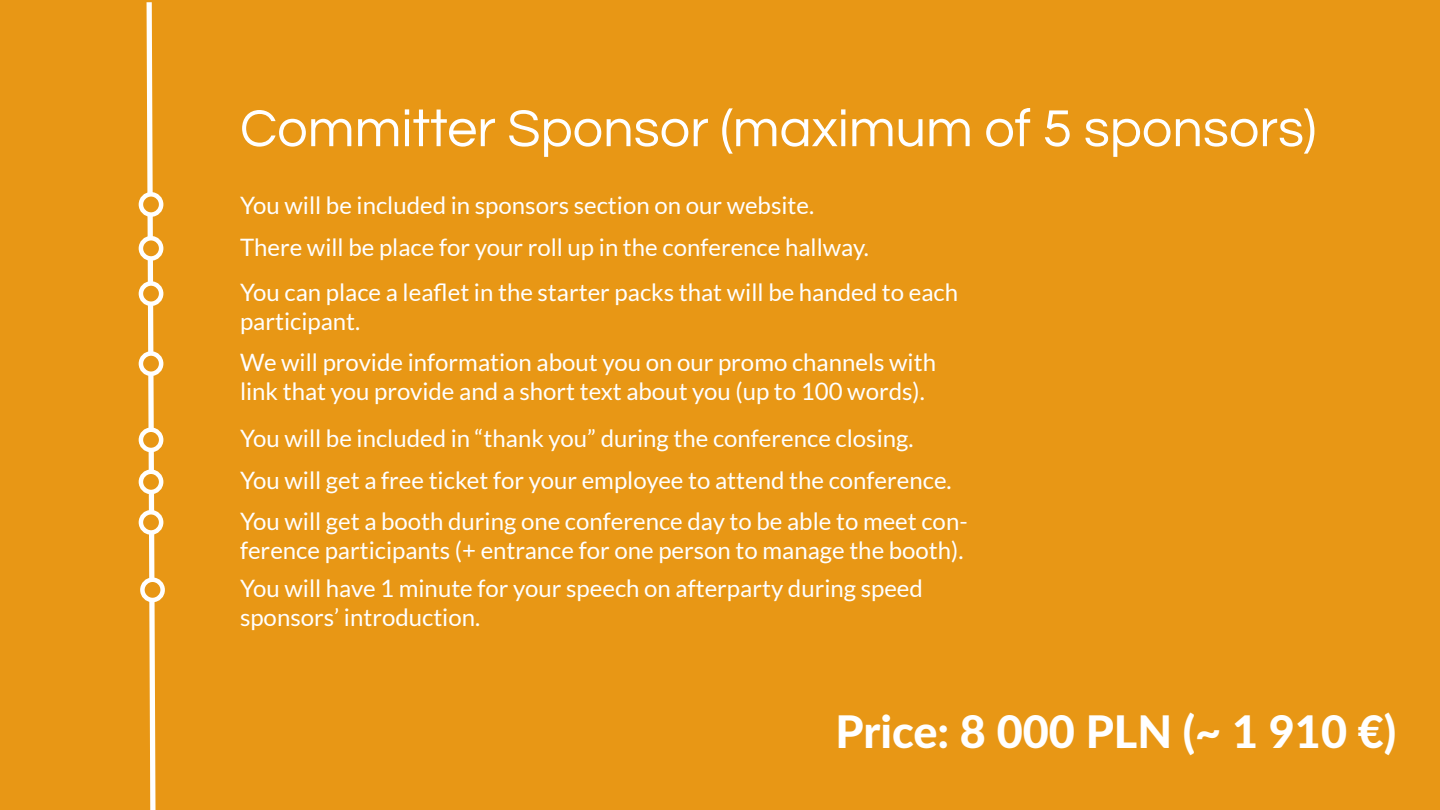
<style>
.page{position:relative;width:1440px;height:810px;background:#e89715}
.page>*{position:absolute;margin:0;border:0;box-sizing:border-box;transform-origin:0 0}
.t1{font:54px "Questrial";color:#fff}
.t2{font:800 45px "Lato";color:#fff}
.t3{font:24px/28.8px "Lato";color:#fff}
</style>
<div class="page">
<svg style="left:144px;top:2px;width:14px;height:808px"></svg>
<svg style="left:141px;top:194px;width:20px;height:21px"></svg>
<div style="left:139px;top:192px;width:24px;height:25px;border:4px solid #fff;border-radius:50%"></div>
<svg style="left:141px;top:238px;width:20px;height:20px"></svg>
<div style="left:139px;top:236px;width:24px;height:25px;border:4px solid #fff;border-radius:50%"></div>
<svg style="left:141px;top:284px;width:20px;height:20px"></svg>
<div style="left:139px;top:281px;width:24px;height:25px;border:4px solid #fff;border-radius:50%"></div>
<svg style="left:141px;top:354px;width:20px;height:20px"></svg>
<div style="left:139px;top:351px;width:24px;height:25px;border:4px solid #fff;border-radius:50%"></div>
<div style="left:141px;top:430px;width:20px;height:20px;background:#e89715;border-radius:50%"></div>
<div style="left:139px;top:428px;width:24px;height:24px;border:4px solid #fff;border-radius:50%"></div>
<div style="left:141px;top:472px;width:20px;height:20px;background:#e89715;border-radius:50%"></div>
<div style="left:139px;top:470px;width:24px;height:24px;border:4px solid #fff;border-radius:50%"></div>
<svg style="left:141px;top:512px;width:20px;height:20px"></svg>
<div style="left:139px;top:510px;width:24px;height:25px;border:4px solid #fff;border-radius:50%"></div>
<svg style="left:142px;top:580px;width:21px;height:20px"></svg>
<div style="left:140px;top:578px;width:25px;height:24px;border:4px solid #fff;border-radius:50%"></div>
<h1 class="t1" style="left:240px;top:102px;width:1078px">Committer Sponsor (maximum of 5 sponsors)</h1>
<p class="t3" style="left:240px;top:184px;width:630px;line-height:42.3px">You will be included in sponsors section on our website.<br>There will be place for your roll up in the conference hallway.</p>
<p class="t3" style="left:240px;top:278px;width:720px">You can place a leaflet in the starter packs that will be handed to each participant.</p>
<p class="t3" style="left:240px;top:348px;width:698px">We will provide information about you on our promo channels with link that you provide and a short text about you (up to 100 words).</p>
<p class="t3" style="left:240px;top:424px;width:675px">You will be included in “thank you” during the conference closing.</p>
<p class="t3" style="left:240px;top:460px;width:729px;line-height:40.5px">You will get a free ticket for your employee to attend the conference.<br>You will get a booth during one conference day to be able to meet con-</p>
<p class="t3" style="left:240px;top:531px;width:725px;line-height:38.7px">ference participants (+ entrance for one person to manage the booth).<br>You will have 1 minute for your speech on afterparty during speed</p>
<p class="t3" style="left:240px;top:603px;width:242px">sponsors’ introduction.</p>
<h2 class="t2" style="left:836px;top:698px;width:562px">Price: 8 000 PLN (~ 1 910 €)</h2>
</div>
